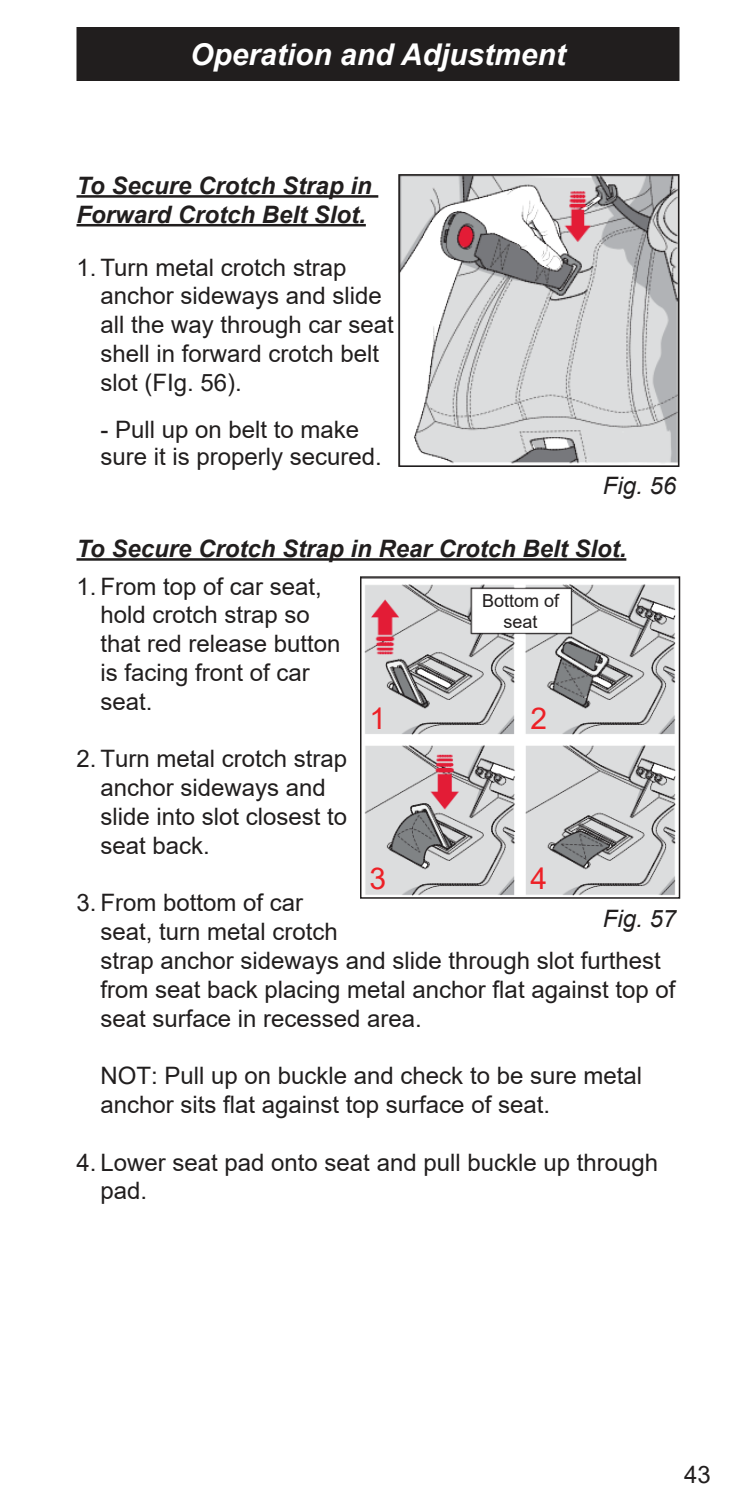
<style>
.page{position:relative;width:756px;height:1512px;background:#fff}
.page>*{position:absolute;margin:0;border:0;box-sizing:border-box;transform-origin:0 0}
.t1{font:italic 700 30px "Arial";color:#fff}
.t2{font:30px "Arial";color:#ed2026}
.t3{font:24px/28.8px "Arial";color:#211e1e}
.t4{font:italic 700 24px/28.8px "Arial";color:#211e1e}
.t5{font:italic 24px "Arial";color:#211e1e}
.t6{font:18px/21px "Arial";color:#211e1e;text-align:center}
</style>
<div class="page">
<div style="left:78px;top:28px;width:600px;height:52px;background:#211e1e"></div>
<div style="left:76px;top:27px;width:604px;height:54px;border:3px solid #211e1e"></div>
<hr style="left:76px;top:558px;width:550px;height:3px;background:#211e1e">
<hr style="left:76px;top:195px;width:302px;height:3px;background:#211e1e">
<hr style="left:76px;top:224px;width:290px;height:2px;background:#211e1e">
<img style="left:401px;top:177px;width:276px;height:287px">
<div style="left:398px;top:174px;width:282px;height:293px;border:2px solid #211e1e"></div>
<img style="left:364px;top:584px;width:312px;height:312px">
<div style="left:360px;top:576px;width:320px;height:323px;border:2px solid #211e1e"></div>
<p class="t1" style="left:190px;top:34px;width:377px">Operation and Adjustment</p>
<p class="t4" style="left:76px;top:172px;width:297px">To Secure Crotch Strap in<br>Forward Crotch Belt Slot.</p>
<p class="t3" style="left:100px;top:253px;width:295px;text-indent:-24px">1. Turn metal crotch strap anchor sideways and slide all the way through car seat shell in forward crotch belt slot (FIg. 56).</p>
<p class="t3" style="left:100px;top:416px;width:283px;line-height:27px">- Pull up on belt to make sure it is properly secured.</p>
<p class="t5" style="left:603px;top:471px;width:75px">Fig. 56</p>
<p class="t4" style="left:76px;top:535px;width:551px">To Secure Crotch Strap in Rear Crotch Belt Slot.</p>
<p class="t3" style="left:76px;top:572px;width:247px">1. From top of car seat,</p>
<p class="t3" style="left:100px;top:600px;width:242px">hold crotch strap so that red release button is facing front of car seat.</p>
<p class="t3" style="left:76px;top:744px;width:272px">2. Turn metal crotch strap</p>
<p class="t3" style="left:100px;top:773px;width:248px">anchor sideways and slide into slot closest to seat back.</p>
<p class="t6" style="left:482px;top:590px;width:79px">Bottom of seat</p>
<p class="t2" style="left:370px;top:698px;width:18px">1</p>
<p class="t2" style="left:531px;top:698px;width:18px">2</p>
<p class="t2" style="left:370px;top:858px;width:18px">3</p>
<p class="t2" style="left:531px;top:858px;width:18px">4</p>
<p class="t3" style="left:76px;top:888px;width:228px">3. From bottom of car</p>
<p class="t5" style="left:603px;top:903px;width:75px">Fig. 57</p>
<p class="t3" style="left:100px;top:917px;width:576px">seat, turn metal crotch<br>strap anchor sideways and slide through slot furthest from seat back placing metal anchor flat against top of seat surface in recessed area.</p>
<p class="t3" style="left:100px;top:1061px;width:543px">NOT: Pull up on buckle and check to be sure metal anchor sits flat against top surface of seat.</p>
<p class="t3" style="left:76px;top:1148px;width:583px">4. Lower seat pad onto seat and pull buckle up through</p>
<p class="t3" style="left:100px;top:1176px;width:48px">pad.</p>
<p class="t3" style="left:684px;top:1460px;width:28px">43</p>
</div>
